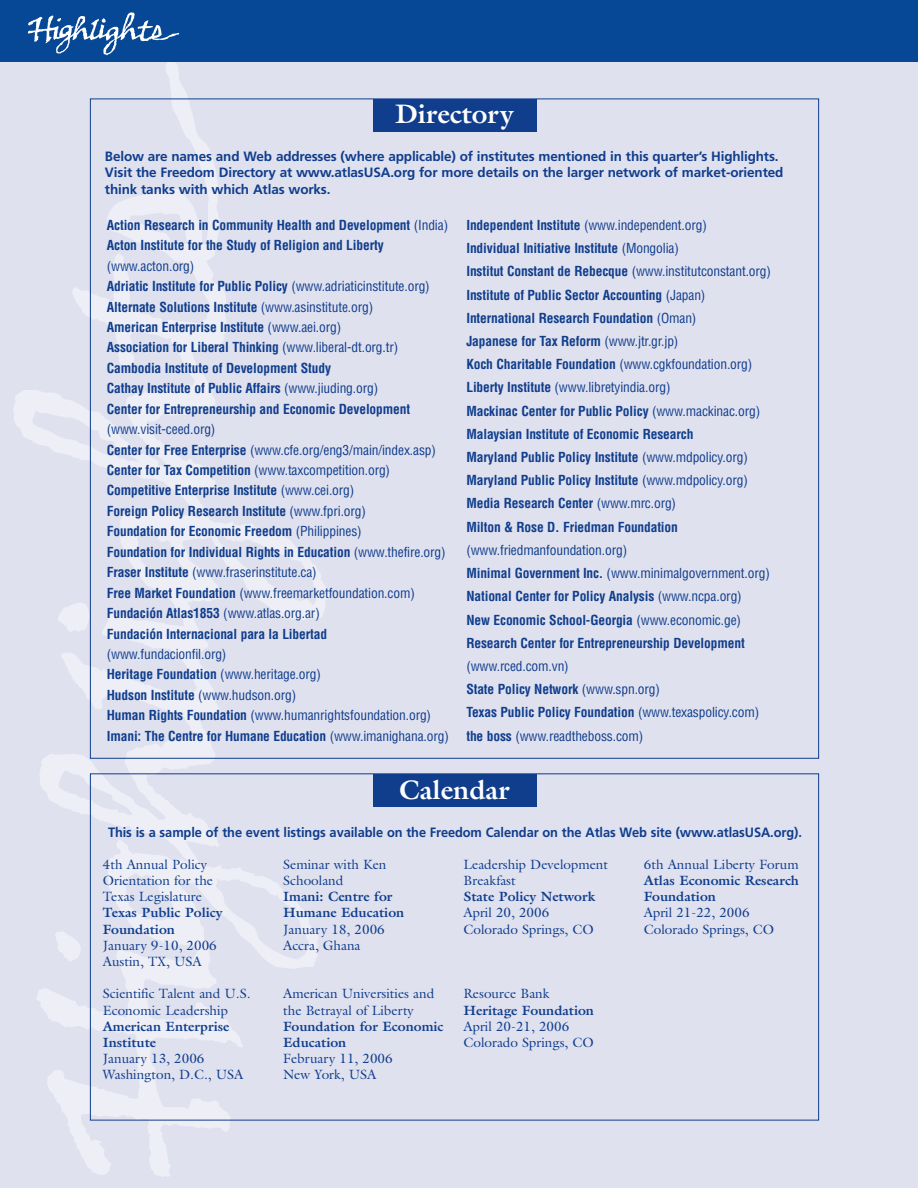
<style>
.page{position:relative;width:918px;height:1188px;background:#fff}
.page>*{position:absolute;margin:0;border:0;box-sizing:border-box;transform-origin:0 0}
.t1{font:700 27px "Galliard";color:#fff}
.t2{font:700 condensed 13.5px/20.4px "Helvetica";letter-spacing:-.01em;color:#103d8c}
.t3{font:13.5px/16.2px "Galliard";color:#103d8c}
.t4{font:condensed 13.5px/20.4px "Helvetica";letter-spacing:-.01em;color:#103d8c}
.t5{font:700 13.5px/16.5px "Frutiger";letter-spacing:-.01em;color:#103d8c}
.t6{font:700 13.5px/16.2px "Galliard";color:#103d8c}
.t7{font:700 13.5px "Frutiger";letter-spacing:-.01em;color:#103d8c;scale:.95 1}
.s1{font-weight:400}
.s2{font-weight:700}
</style>
<div class="page">
<div style="left:0;top:56px;width:918px;height:1132px;background:#dfe1ef"></div>
<img style="left:14px;top:61px;width:316px;height:1115px">
<div style="left:0;top:0;width:918px;height:61px;background:#074896"></div>
<svg style="left:28px;top:12px;width:151px;height:43px"></svg>
<div style="left:374px;top:99px;width:163px;height:33px;background:#103d8c"></div>
<div style="left:374px;top:774px;width:163px;height:33px;background:#103d8c"></div>
<h1 class="t1" style="left:395px;top:104px;width:120px">Directory</h1>
<p class="t5" style="left:105px;top:149px;width:680px">Below are names and Web addresses (where applicable) of institutes mentioned in this quarter’s Highlights.<br>Visit the Freedom Directory at www.atlasUSA.org for more details on the larger network of market-oriented think tanks with which Atlas works.</p>
<p class="t2" style="left:107px;top:216px;width:343px">Action Research in Community Health and Development <span class="s1">(India)<br></span>Acton Institute for the Study of Religion and Liberty</p>
<p class="t2" style="left:107px;top:257px;width:324px"><span class="s1">(www.acton.org)<br></span>Adriatic Institute for Public Policy <span class="s1">(www.adriaticinstitute.org)<br></span>Alternate Solutions Institute <span class="s1">(www.asinstitute.org)<br></span>American Enterprise Institute <span class="s1">(www.aei.org)<br></span>Association for Liberal Thinking <span class="s1">(www.liberal-dt.org.tr)<br></span>Cambodia Institute of Development Study<br>Cathay Institute of Public Affairs <span class="s1">(www.jiuding.org)<br></span>Center for Entrepreneurship and Economic Development</p>
<p class="t2" style="left:107px;top:420px;width:340px"><span class="s1">(www.visit-ceed.org)<br></span>Center for Free Enterprise <span class="s1">(www.cfe.org/eng3/main/index.asp)<br></span>Center for Tax Competition <span class="s1">(www.taxcompetition.org)<br></span>Competitive Enterprise Institute <span class="s1">(www.cei.org)<br></span>Foreign Policy Research Institute <span class="s1">(www.fpri.org)<br></span>Foundation for Economic Freedom <span class="s1">(Philippines)<br></span>Foundation for Individual Rights in Education <span class="s1">(www.thefire.org)<br></span>Fraser Institute <span class="s1">(www.fraserinstitute.ca)<br></span>Free Market Foundation <span class="s1">(www.freemarketfoundation.com)<br></span>Fundación Atlas1853 <span class="s1">(www.atlas.org.ar)<br></span>Fundación Internacional para la Libertad</p>
<p class="t4" style="left:107px;top:645px;width:344px">(www.fundacionfil.org)<br><span class="s2">Heritage Foundation</span> (www.heritage.org)<br><span class="s2">Hudson Institute</span> (www.hudson.org)<br><span class="s2">Human Rights Foundation</span> (www.humanrightsfoundation.org)<br><span class="s2">Imani: The Centre for Humane Education</span> (www.imanighana.org)</p>
<p class="t2" style="left:466px;top:214px;width:306px;line-height:23.2px">Independent Institute <span class="s1">(www.independent.org)<br></span>Individual Initiative Institute <span class="s1">(Mongolia)<br></span>Institut Constant de Rebecque <span class="s1">(www.institutconstant.org)<br></span>Institute of Public Sector Accounting <span class="s1">(Japan)<br></span>International Research Foundation <span class="s1">(Oman)<br></span>Japanese for Tax Reform <span class="s1">(www.jtr.gr.jp)<br></span>Koch Charitable Foundation <span class="s1">(www.cgkfoundation.org)<br></span>Liberty Institute <span class="s1">(www.libretyindia.org)<br></span>Mackinac Center for Public Policy <span class="s1">(www.mackinac.org)<br></span>Malaysian Institute of Economic Research<br>Maryland Public Policy Institute <span class="s1">(www.mdpolicy.org)<br></span>Maryland Public Policy Institute <span class="s1">(www.mdpolicy.org)<br></span>Media Research Center <span class="s1">(www.mrc.org)<br></span>Milton &amp; Rose D. Friedman Foundation</p>
<p class="t2" style="left:466px;top:540px;width:305px;line-height:23.2px"><span class="s1">(www.friedmanfoundation.org)<br></span>Minimal Government Inc. <span class="s1">(www.minimalgovernment.org)<br></span>National Center for Policy Analysis <span class="s1">(www.ncpa.org)<br></span>New Economic School-Georgia <span class="s1">(www.economic.ge)<br></span>Research Center for Entrepreneurship Development</p>
<p class="t4" style="left:466px;top:656px;width:294px;line-height:23.2px">(www.rced.com.vn)<br><span class="s2">State Policy Network</span> (www.spn.org)<br><span class="s2">Texas Public Policy Foundation</span> (www.texaspolicy.com) <span class="s2">the boss</span> (www.readtheboss.com)</p>
<h1 class="t1" style="left:399px;top:779px;width:112px">Calendar</h1>
<p class="t7" style="left:108px;top:826px;width:732px">This is a sample of the event listings available on the Freedom Calendar on the Atlas Web site (www.atlasUSA.org).</p>
<p class="t3" style="left:103px;top:857px;width:112px">4th Annual Policy<br>Orientation for the<br>Texas Legislature</p>
<p class="t6" style="left:103px;top:906px;width:121px">Texas Public Policy<br>Foundation</p>
<p class="t3" style="left:103px;top:938px;width:116px">January 9-10, 2006<br>Austin, TX, USA</p>
<p class="t3" style="left:103px;top:987px;width:149px">Scientific Talent and U.S.<br>Economic Leadership</p>
<p class="t6" style="left:103px;top:1019px;width:128px">American Enterprise<br>Institute</p>
<p class="t3" style="left:103px;top:1052px;width:142px">January 13, 2006<br>Washington, D.C., USA</p>
<p class="t3" style="left:283px;top:857px;width:105px">Seminar with Ken<br>Schooland</p>
<p class="t6" style="left:283px;top:890px;width:123px">Imani: Centre for<br>Humane Education</p>
<p class="t3" style="left:283px;top:922px;width:103px">January 18, 2006<br>Accra, Ghana</p>
<p class="t3" style="left:283px;top:987px;width:153px">American Universities and the Betrayal of Liberty</p>
<p class="t6" style="left:283px;top:1019px;width:162px">Foundation for Economic<br>Education</p>
<p class="t3" style="left:283px;top:1052px;width:111px">February 11, 2006<br>New York, USA</p>
<p class="t3" style="left:464px;top:857px;width:146px">Leadership Development<br>Breakfast</p>
<p class="t6" style="left:464px;top:890px;width:133px">State Policy Network</p>
<p class="t3" style="left:464px;top:906px;width:132px">April 20, 2006<br>Colorado Springs, CO</p>
<p class="t3" style="left:464px;top:987px;width:88px">Resource Bank</p>
<p class="t6" style="left:464px;top:1003px;width:132px">Heritage Foundation</p>
<p class="t3" style="left:464px;top:1019px;width:132px">April 20-21, 2006<br>Colorado Springs, CO</p>
<p class="t3" style="left:644px;top:857px;width:157px">6th Annual Liberty Forum</p>
<p class="t6" style="left:644px;top:874px;width:157px">Atlas Economic Research<br>Foundation</p>
<p class="t3" style="left:644px;top:906px;width:132px">April 21-22, 2006<br>Colorado Springs, CO</p>
</div>
